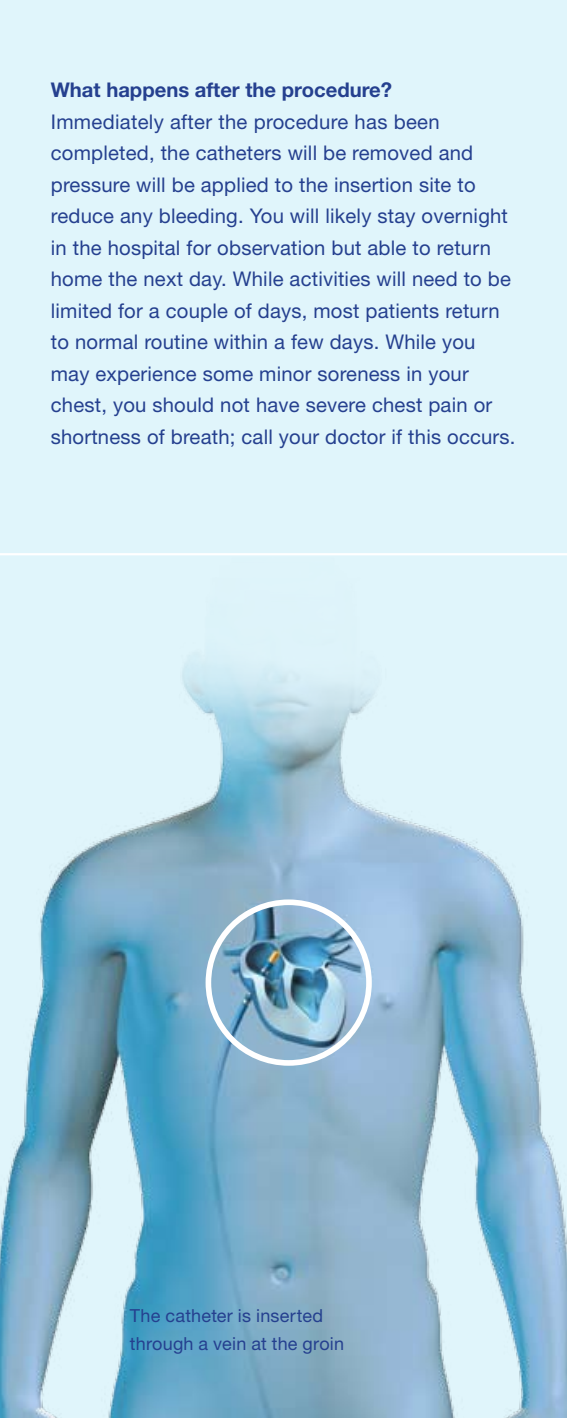
<style>
.page{position:relative;width:567px;height:1418px;background:#e0f5fb}
.page>*{position:absolute;margin:0;border:0;box-sizing:border-box;transform-origin:0 0}
.t1{font:20.25px/31.5px "Helvetica Neue";letter-spacing:.01em;color:#25408f}
.t2{font:700 20.25px "Helvetica Neue";color:#25408f}
.t3{font:18px/27px "Helvetica Neue";letter-spacing:.01em;color:#25408f}
</style>
<div class="page">
<img style="left:0;top:555px;width:567px;height:863px">
<div style="left:206px;top:899px;width:166px;height:166px;border:6px solid #fff;border-radius:50%"></div>
<hr style="left:0;top:553px;width:567px;height:2px;background:#fff">
<p class="t2" style="left:51px;top:77px;width:343px">What happens after the procedure?</p>
<p class="t1" style="left:51px;top:105px;width:466px">Immediately after the procedure has been completed, the catheters will be removed and pressure will be applied to the insertion site to reduce any bleeding. You will likely stay overnight in the hospital for observation but able to return home the next day. While activities will need to be limited for a couple of days, most patients return to normal routine within a few days. While you may experience some minor soreness in your chest, you should not have severe chest pain or shortness of breath; call your doctor if this occurs.</p>
<p class="t3" style="left:130px;top:1302px;width:216px">The catheter is inserted through a vein at the groin</p>
</div>
